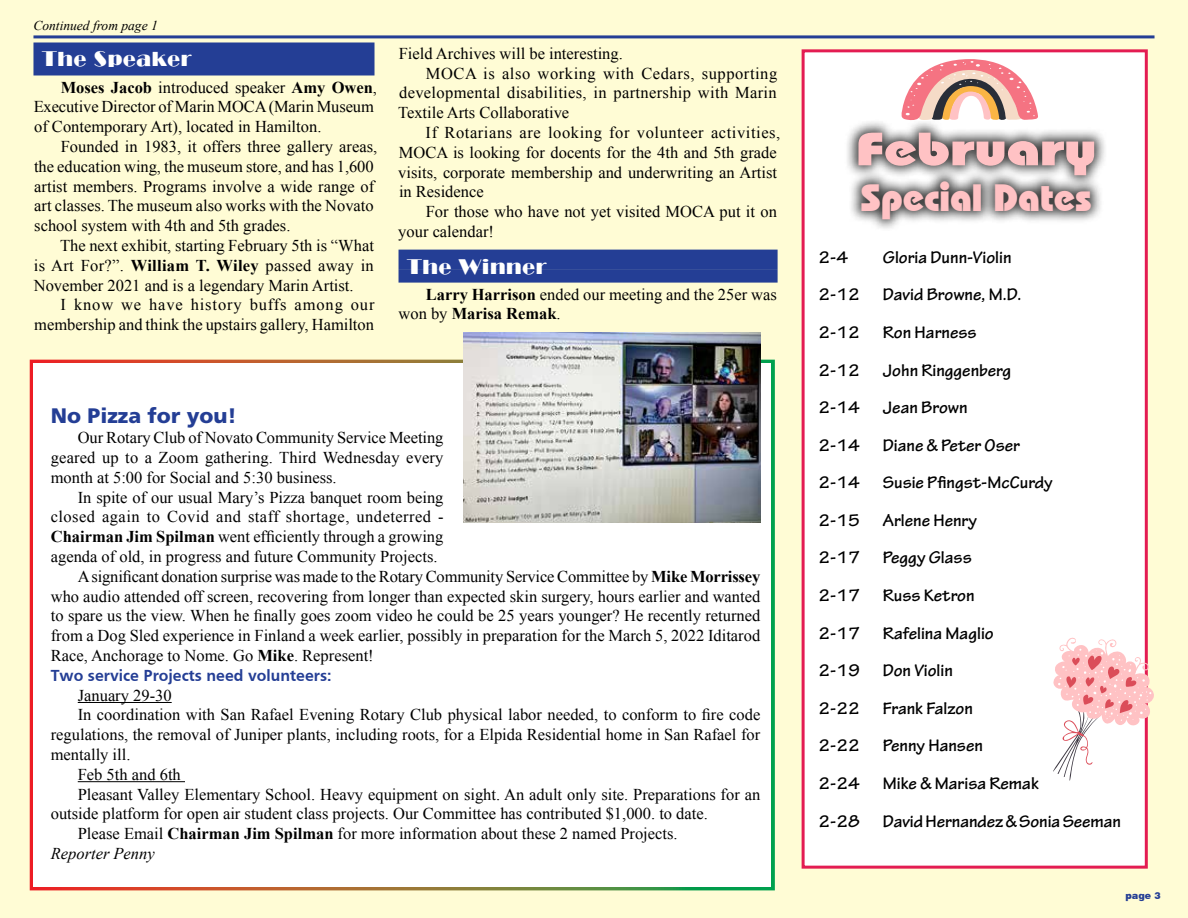
<style>
.page{position:relative;width:1188px;height:918px;background:#fffcd5}
.page>*{position:absolute;margin:0;border:0;box-sizing:border-box;transform-origin:0 0}
.t1{font:800 46.65px "Bauhaus IT Cby BT";color:#ffc2c4;scale:1.25 1}
.t2{font:800 37.95px "Bauhaus IT Cby BT";color:#ffc2c4}
.t3{font:21px "LTC Broadway";color:#fff}
.t4{font:900 21px "Frutiger";color:#243e95}
.t5{font:700 18px "Tekton Pro";color:#000}
.t6{font:16.5px/19.8px "Times New Roman";color:#000}
.t7{font:16.5px "Times New Roman";letter-spacing:.035em;color:#000}
.t8{font:16.5px "Times New Roman";letter-spacing:.02em;color:#000}
.t9{font:16.5px "Times New Roman";letter-spacing:.025em;color:#000}
.t10{font:700 16.5px "Frutiger";color:#243e95}
.t11{font:italic 16.5px "Times New Roman";color:#000}
.t12{font:italic 13.5px "Times New Roman";color:#000}
.t13{font:900 9.45px "Swiss 721 BT";color:#243e95}
.s1{font-weight:700}
</style>
<div class="page">
<hr style="left:33px;top:35px;width:1122px;height:3px;background:#243e95">
<div style="left:30px;top:360px;width:745px;height:530px;background:#fff;border:8px solid #fff"></div>
<div style="left:802px;top:49px;width:346px;height:820px;background:#fff;border:3px solid #e31c52"></div>
<div style="left:33px;top:42px;width:342px;height:20px;background:#243e95"></div>
<div style="left:33px;top:62px;width:342px;height:13px;background:#243e95"></div>
<hr style="left:78px;top:702px;width:94px;height:1px;background:#000">
<hr style="left:78px;top:781px;width:107px;height:1px;background:#000">
<img style="left:464px;top:333px;width:296px;height:190px">
<div style="left:399px;top:250px;width:379px;height:19px;background:#243e95"></div>
<div style="left:399px;top:269px;width:379px;height:14px;background:#243e95"></div>
<svg style="left:901px;top:59px;width:137px;height:60px"></svg>
<svg style="left:1053px;top:637px;width:101px;height:144px"></svg>
<div style="left:844px;top:119px;width:264px;height:113px;background:#000;opacity:.74"></div>
<p class="t12" style="left:33px;top:16px;width:126px">Continued from page 1</p>
<p class="t3" style="left:42px;top:47px;width:152px">The Speaker</p>
<p class="t6" style="left:34px;top:77px;width:345px;text-indent:27px"><span class="s1">Moses Jacob</span> introduced speaker <span class="s1">Amy Owen</span>,<br>Executive Director of Marin MOCA (Marin Museum of Contemporary Art), located in Hamilton.</p>
<p class="t6" style="left:34px;top:136px;width:345px;text-indent:27px">Founded in 1983, it offers three gallery areas, the education wing, the museum store, and has 1,600 artist members. Programs involve a wide range of art classes. The museum also works with the Novato school system with 4th and 5th grades.</p>
<p class="t6" style="left:34px;top:235px;width:342px;text-align:justify;text-indent:26px">The next exhibit, starting February 5th is “What is Art For?”. <span class="s1">William T. Wiley</span> passed away in November 2021 and is a legendary Marin Artist.</p>
<p class="t6" style="left:34px;top:295px;width:342px;text-align:right">I know we have history buffs among our membership and think the upstairs gallery, Hamilton</p>
<p class="t6" style="left:399px;top:43px;width:226px">Field Archives will be interesting.</p>
<p class="t7" style="left:426px;top:62px;width:353px">MOCA is also working with Cedars, supporting</p>
<p class="t8" style="left:399px;top:82px;width:379px">developmental disabilities, in partnership with Marin</p>
<p class="t6" style="left:398px;top:102px;width:173px">Textile Arts Collaborative</p>
<p class="t7" style="left:426px;top:121px;width:356px">If Rotarians are looking for volunteer activities,</p>
<p class="t6" style="left:399px;top:142px;width:379px">MOCA is looking for docents for the 4th and 5th grade</p>
<p class="t6" style="left:398px;top:162px;width:380px">visits, corporate membership and underwriting an Artist</p>
<p class="t6" style="left:399px;top:182px;width:86px">in Residence</p>
<p class="t6" style="left:426px;top:201px;width:353px">For those who have not yet visited MOCA put it on</p>
<p class="t6" style="left:398px;top:221px;width:97px">your calendar!</p>
<p class="t3" style="left:407px;top:254px;width:142px">The Winner</p>
<p class="t6" style="left:399px;top:284px;width:380px;text-indent:27px"><span class="s1">Larry Harrison</span> ended our meeting and the 25er was won by <span class="s1">Marisa Remak</span>.</p>
<p class="t4" style="left:51px;top:403px;width:188px">No Pizza for you!</p>
<p class="t6" style="left:51px;top:428px;width:394px;text-align:justify;text-indent:27px">Our Rotary Club of Novato Community Service Meeting geared up to a Zoom gathering. Third Wednesday every month at 5:00 for Social and 5:30 business.</p>
<p class="t6" style="left:78px;top:487px;width:367px">In spite of our usual Mary’s Pizza banquet room being</p>
<p class="t9" style="left:51px;top:506px;width:394px">closed again to Covid and staff shortage, undeterred -</p>
<p class="t6" style="left:51px;top:527px;width:394px"><span class="s1">Chairman Jim Spilman</span> went efficiently through a growing</p>
<p class="t6" style="left:51px;top:546px;width:388px">agenda of old, in progress and future Community Projects.</p>
<p class="t6" style="left:78px;top:566px;width:684px">A significant donation surprise was made to the Rotary Community Service Committee by <span class="s1">Mike Morrissey</span></p>
<p class="t6" style="left:51px;top:586px;width:711px">who audio attended off screen, recovering from longer than expected skin surgery, hours earlier and wanted</p>
<p class="t6" style="left:51px;top:606px;width:711px">to spare us the view. When he finally goes zoom video he could be 25 years younger? He recently returned</p>
<p class="t6" style="left:51px;top:626px;width:711px">from a Dog Sled experience in Finland a week earlier, possibly in preparation for the March 5, 2022 Iditarod</p>
<p class="t6" style="left:51px;top:645px;width:325px">Race, Anchorage to Nome. Go <span class="s1">Mike</span>. Represent!</p>
<p class="t10" style="left:51px;top:666px;width:282px">Two service Projects need volunteers:</p>
<p class="t6" style="left:78px;top:685px;width:95px">January 29-30</p>
<p class="t6" style="left:78px;top:705px;width:684px">In coordination with San Rafael Evening Rotary Club physical labor needed, to conform to fire code</p>
<p class="t6" style="left:51px;top:725px;width:711px">regulations, the removal of Juniper plants, including roots, for a Elpida Residential home in San Rafael for</p>
<p class="t6" style="left:51px;top:744px;width:81px">mentally ill.</p>
<p class="t6" style="left:78px;top:764px;width:105px">Feb 5th and 6th</p>
<p class="t6" style="left:78px;top:784px;width:684px">Pleasant Valley Elementary School. Heavy equipment on sight. An adult only site. Preparations for an</p>
<p class="t6" style="left:51px;top:804px;width:659px">outside platform for open air student class projects. Our Committee has contributed $1,000. to date.</p>
<p class="t6" style="left:78px;top:824px;width:601px">Please Email <span class="s1">Chairman Jim Spilman</span> for more information about these 2 named Projects.</p>
<p class="t11" style="left:51px;top:842px;width:106px">Reporter Penny</p>
<h1 class="t1" style="left:856px;top:120px;width:194px">February</h1>
<h2 class="t2" style="left:861px;top:174px;width:233px">Special Dates</h2>
<p class="t5" style="left:818px;top:247px;width:31px">2-4</p>
<p class="t5" style="left:883px;top:247px;width:130px">Gloria Dunn-Violin</p>
<p class="t5" style="left:818px;top:284px;width:43px">2-12</p>
<p class="t5" style="left:883px;top:284px;width:140px">David Browne, M.D.</p>
<p class="t5" style="left:818px;top:322px;width:43px">2-12</p>
<p class="t5" style="left:883px;top:322px;width:95px">Ron Harness</p>
<p class="t5" style="left:818px;top:359px;width:43px">2-12</p>
<p class="t5" style="left:883px;top:359px;width:130px">John Ringgenberg</p>
<p class="t5" style="left:818px;top:397px;width:43px">2-14</p>
<p class="t5" style="left:883px;top:397px;width:86px">Jean Brown</p>
<p class="t5" style="left:818px;top:434px;width:43px">2-14</p>
<p class="t5" style="left:883px;top:434px;width:139px">Diane &amp; Peter Oser</p>
<p class="t5" style="left:818px;top:472px;width:43px">2-14</p>
<p class="t5" style="left:883px;top:472px;width:171px">Susie Pfingst-McCurdy</p>
<p class="t5" style="left:818px;top:510px;width:43px">2-15</p>
<p class="t5" style="left:883px;top:510px;width:96px">Arlene Henry</p>
<p class="t5" style="left:818px;top:547px;width:43px">2-17</p>
<p class="t5" style="left:883px;top:547px;width:90px">Peggy Glass</p>
<p class="t5" style="left:818px;top:585px;width:43px">2-17</p>
<p class="t5" style="left:883px;top:585px;width:93px">Russ Ketron</p>
<p class="t5" style="left:818px;top:622px;width:43px">2-17</p>
<p class="t5" style="left:883px;top:622px;width:112px">Rafelina Maglio</p>
<p class="t5" style="left:818px;top:660px;width:43px">2-19</p>
<p class="t5" style="left:883px;top:660px;width:72px">Don Violin</p>
<p class="t5" style="left:818px;top:698px;width:43px">2-22</p>
<p class="t5" style="left:883px;top:698px;width:92px">Frank Falzon</p>
<p class="t5" style="left:818px;top:735px;width:43px">2-22</p>
<p class="t5" style="left:883px;top:735px;width:102px">Penny Hansen</p>
<p class="t5" style="left:818px;top:773px;width:43px">2-24</p>
<p class="t5" style="left:883px;top:773px;width:158px">Mike &amp; Marisa Remak</p>
<p class="t5" style="left:818px;top:810px;width:43px">2-28</p>
<p class="t5" style="left:883px;top:810px;width:240px">David Hernandez &amp; Sonia Seeman</p>
<p class="t13" style="left:1126px;top:890px;width:37px">page 3</p>
</div>
